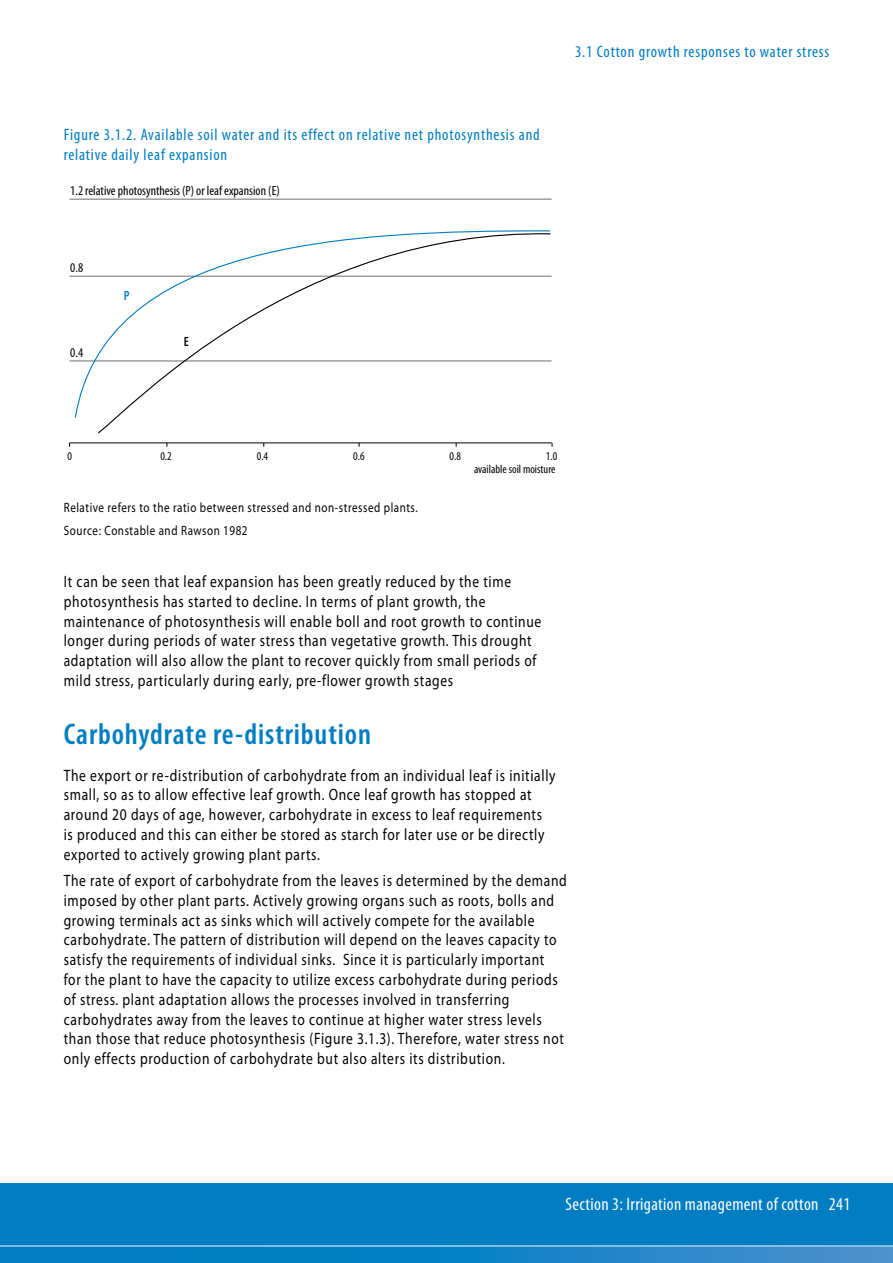
<style>
.page{position:relative;width:893px;height:1263px;background:#fff}
.page>*{position:absolute;margin:0;border:0;box-sizing:border-box;transform-origin:0 0}
.t1{font:600 condensed 30px "Myriad Pro";letter-spacing:.03em;color:#007dc3}
.t2{font:condensed 18px "Myriad Pro";letter-spacing:.02em;color:#fff}
.t3{font:16.5px/19.8px "Myriad Pro";letter-spacing:.05em;color:#000;scale:.82 1}
.t4{font:condensed 16.5px/19.8px "Myriad Pro";letter-spacing:.05em;color:#007dc3}
.t5{font:13.5px/22.5px "Myriad Pro";letter-spacing:.05em;color:#000;scale:.82 1}
.t6{font:condensed 13.35px "Myriad Pro";color:#000}
.t7{font:600 condensed 13.35px "Myriad Pro";color:#000}
.t8{font:600 condensed 13.35px "Myriad Pro";color:#007dc3}
.t9{font:condensed 11.85px/12.9px "Myriad Pro";color:#000;text-align:right}
</style>
<div class="page">
<div style="left:0;top:1183px;width:893px;height:80px;background:#007dc3"></div>
<svg style="left:494px;top:1247px;width:399px;height:16px;background:#3089c9"></svg>
<hr style="left:0;top:1246px;width:893px;height:1px;background:#fff">
<hr style="left:69px;top:361px;width:483px;height:1px;background:#6d6e71">
<hr style="left:69px;top:276px;width:483px;height:1px;background:#6d6e71">
<hr style="left:69px;top:442px;width:483px;height:1px;background:#000">
<svg style="left:97px;top:230px;width:455px;height:204px"></svg>
<hr style="left:69px;top:199px;width:483px;height:1px;background:#6d6e71">
<p class="t4" style="left:64px;top:124px;width:477px">Figure 3.1.2. Available soil water and its effect on relative net photosynthesis and relative daily leaf expansion</p>
<p class="t6" style="left:70px;top:182px;width:211px">1.2 relative photosynthesis (P) or leaf expansion (E)</p>
<p class="t6" style="left:70px;top:260px;width:14px">0.8</p>
<p class="t6" style="left:70px;top:344px;width:14px">0.4</p>
<p class="t8" style="left:124px;top:288px;width:7px">P</p>
<p class="t7" style="left:184px;top:334px;width:7px">E</p>
<p class="t4" style="left:575px;top:41px;width:256px">3.1 Cotton growth responses to water stress</p>
<p class="t9" style="left:67px;top:449px;width:6px">0</p>
<p class="t9" style="left:160px;top:449px;width:13px">0.2</p>
<p class="t9" style="left:257px;top:449px;width:13px">0.4</p>
<p class="t9" style="left:353px;top:449px;width:13px">0.6</p>
<p class="t9" style="left:449px;top:449px;width:13px">0.8</p>
<p class="t9" style="left:474px;top:449px;width:85px">1.0<br>available soil moisture</p>
<p class="t5" style="left:64px;top:496px;width:433px">Relative refers to the ratio between stressed and non-stressed plants.<br>Source: Constable and Rawson 1982</p>
<p class="t3" style="left:64px;top:571px;width:584px">It can be seen that leaf expansion has been greatly reduced by the time photosynthesis has started to decline. In terms of plant growth, the maintenance of photosynthesis will enable boll and root growth to continue longer during periods of water stress than vegetative growth. This drought adaptation will also allow the plant to recover quickly from small periods of mild stress, particularly during early, pre-flower growth stages</p>
<h1 class="t1" style="left:64px;top:717px;width:309px">Carbohydrate re-distribution</h1>
<p class="t3" style="left:64px;top:765px;width:601px">The export or re-distribution of carbohydrate from an individual leaf is initially small, so as to allow effective leaf growth. Once leaf growth has stopped at around 20 days of age, however, carbohydrate in excess to leaf requirements<br>is produced and this can either be stored as starch for later use or be directly exported to actively growing plant parts.</p>
<p class="t3" style="left:64px;top:870px;width:615px">The rate of export of carbohydrate from the leaves is determined by the demand imposed by other plant parts. Actively growing organs such as roots, bolls and growing terminals act as sinks which will actively compete for the available carbohydrate. The pattern of distribution will depend on the leaves capacity to satisfy the requirements of individual sinks. Since it is particularly important<br>for the plant to have the capacity to utilize excess carbohydrate during periods of stress. plant adaptation allows the processes involved in transferring carbohydrates away from the leaves to continue at higher water stress levels than those that reduce photosynthesis (Figure 3.1.3). Therefore, water stress not only effects production of carbohydrate but also alters its distribution.</p>
<p class="t2" style="left:566px;top:1193px;width:286px">Section 3: Irrigation management of cotton 241</p>
</div>
